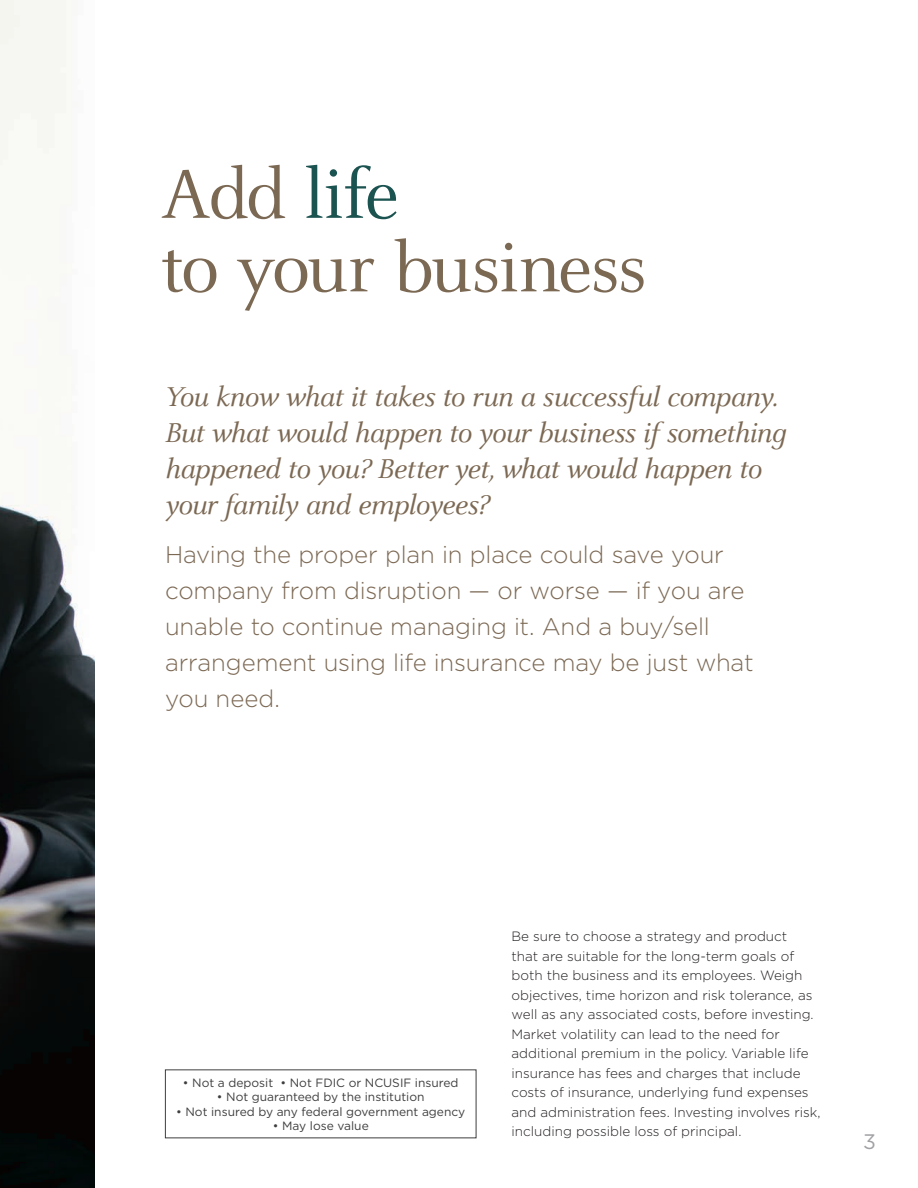
<style>
.page{position:relative;width:918px;height:1188px;background:#fff}
.page>*{position:absolute;margin:0;border:0;box-sizing:border-box;transform-origin:0 0}
.t1{font:76.5px/73.5px "Celeste OT";letter-spacing:-.035em;color:#7c6954}
.t2{font:italic 30px/36px "Celeste OT";letter-spacing:-.02em;color:#7c6954}
.t3{font:300 24px/36px "Gotham";letter-spacing:-.005em;color:#7c6954}
.t4{font:21px "Gotham";color:#a1a1a5}
.t5{font:300 13.5px/19.5px "Gotham";color:#231f20}
.t6{font:12px "Gotham";color:#3e3e3f}
.s1{color:#1b5351}
</style>
<div class="page">
<img style="left:0;top:0;width:95px;height:1188px">
<h1 class="t1" style="left:161px;top:157px;width:488px">Add <span class="s1">life<br></span>to your business</h1>
<h2 class="t2" style="left:165px;top:379px;width:623px">You know what it takes to run a successful company.<br>But what would happen to your business if something happened to you? Better yet, what would happen to your family and employees?</h2>
<h3 class="t3" style="left:165px;top:536px;width:590px">Having the proper plan in place could save your company from disruption — or worse — if you are unable to continue managing it. And a buy/sell arrangement using life insurance may be just what you need.</h3>
<p class="t6" style="left:183px;top:1075px;width:277px">• Not a deposit • Not FDIC or NCUSIF insured</p>
<p class="t6" style="left:217px;top:1090px;width:209px">• Not guaranteed by the institution</p>
<p class="t6" style="left:176px;top:1104px;width:291px">• Not insured by any federal government agency</p>
<p class="t6" style="left:273px;top:1118px;width:98px">• May lose value</p>
<p class="t5" style="left:512px;top:926px;width:310px">Be sure to choose a strategy and product<br>that are suitable for the long-term goals of both the business and its employees. Weigh objectives, time horizon and risk tolerance, as well as any associated costs, before investing.<br>Market volatility can lead to the need for additional premium in the policy. Variable life insurance has fees and charges that include costs of insurance, underlying fund expenses and administration fees. Investing involves risk, including possible loss of principal.</p>
<h3 class="t4" style="left:863px;top:1128px;width:14px">3</h3>
</div>
